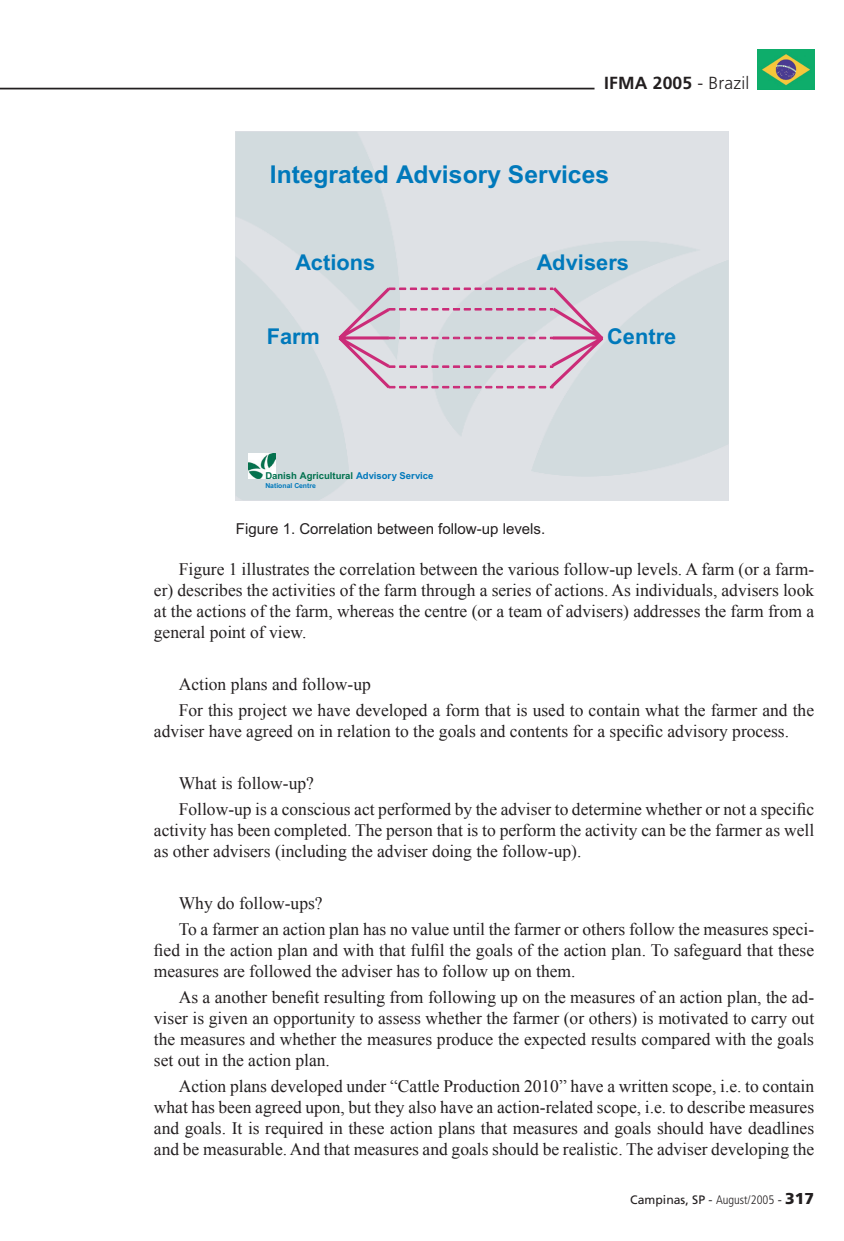
<style>
.page{position:relative;width:844px;height:1241px;background:#fff}
.page>*{position:absolute;margin:0;border:0;box-sizing:border-box;transform-origin:0 0}
.t1{font:700 24.5px "Arial";color:#0079bb}
.t2{font:700 21.88px "Arial";color:#0079bb}
.t3{font:17.5px/21px "Times New Roman";color:#231f20}
.t4{font:700 17.5px "Frutiger";letter-spacing:.01em;color:#231f20}
.t5{font:15.05px "Arial";color:#231f20}
.t6{font:12.25px "Frutiger";color:#231f20}
.t7{font:700 9.45px "Arial";color:#00714e}
.t8{font:700 6.83px "Arial";letter-spacing:-.005em;color:#0078bb}
.s1{font-weight:300}
.s2{color:#0078bb}
.s3{font-weight:300;font-stretch:condensed}
.s4{font-weight:900;font-size:15.75px}
</style>
<div class="page">
<hr style="left:0;top:88px;width:594px;height:1px;background:#231f20">
<img style="left:757px;top:50px;width:57px;height:39px">
<img style="left:236px;top:131px;width:492px;height:369px">
<img style="left:248px;top:453px;width:27px;height:25px">
<svg style="left:335px;top:284px;width:271px;height:107px;background:#d6cad6"></svg>
<p class="t4" style="left:604px;top:73px;width:146px">IFMA 2005 <span class="s1">- Brazil</span></p>
<h1 class="t1" style="left:270px;top:158px;width:340px">Integrated Advisory Services</h1>
<p class="t2" style="left:295px;top:248px;width:81px">Actions</p>
<p class="t2" style="left:266px;top:322px;width:55px">Farm</p>
<p class="t7" style="left:265px;top:469px;width:170px">Danish Agricultural <span class="s2">Advisory Service</span></p>
<p class="t8" style="left:265px;top:481px;width:52px">National Centre</p>
<p class="t2" style="left:536px;top:248px;width:94px">Advisers</p>
<p class="t2" style="left:607px;top:322px;width:71px">Centre</p>
<p class="t5" style="left:236px;top:518px;width:311px">Figure 1. Correlation between follow-up levels.</p>
<p class="t3" style="left:154px;top:558px;width:661px;text-align:justify;text-indent:25px">Figure 1 illustrates the correlation between the various follow-up levels. A farm (or a farm&shy;er) describes the activities of the farm through a series of actions. As individuals, advisers look at the actions of the farm, whereas the centre (or a team of advisers) addresses the farm from a general point of view.</p>
<p class="t3" style="left:179px;top:671px;width:636px;line-height:25.9px">Action plans and follow-up<br>For this project we have developed a form that is used to contain what the farmer and the</p>
<p class="t3" style="left:154px;top:720px;width:636px">adviser have agreed on in relation to the goals and contents for a specific advisory process.</p>
<p class="t3" style="left:179px;top:769px;width:636px;line-height:25.9px">What is follow-up?<br>Follow-up is a conscious act performed by the adviser to determine whether or not a specific</p>
<p class="t3" style="left:154px;top:819px;width:661px">activity has been completed. The person that is to perform the activity can be the farmer as well as other advisers (including the adviser doing the follow-up).</p>
<p class="t3" style="left:179px;top:889px;width:636px;line-height:25.9px">Why do follow-ups?<br>To a farmer an action plan has no value until the farmer or others follow the measures speci-</p>
<p class="t3" style="left:154px;top:939px;width:661px">fied in the action plan and with that fulfil the goals of the action plan. To safeguard that these measures are followed the adviser has to follow up on them.</p>
<p class="t3" style="left:154px;top:986px;width:661px;text-align:justify;text-indent:25px">As a another benefit resulting from following up on the measures of an action plan, the ad&shy;viser is given an opportunity to assess whether the farmer (or others) is motivated to carry out the measures and whether the measures produce the expected results compared with the goals set out in the action plan.</p>
<p class="t3" style="left:154px;top:1075px;width:661px;text-align:justify;text-indent:25px">Action plans developed under “Cattle Production 2010” have a written scope, i.e. to contain what has been agreed upon, but they also have an action-related scope, i.e. to describe measures and goals. It is required in these action plans that measures and goals should have deadlines and be measurable. And that measures and goals should be realistic. The adviser developing the</p>
<p class="t6" style="left:630px;top:1191px;width:184px">Campinas, SP - <span class="s3">August/2005</span> - <span class="s4">317</span></p>
</div>
